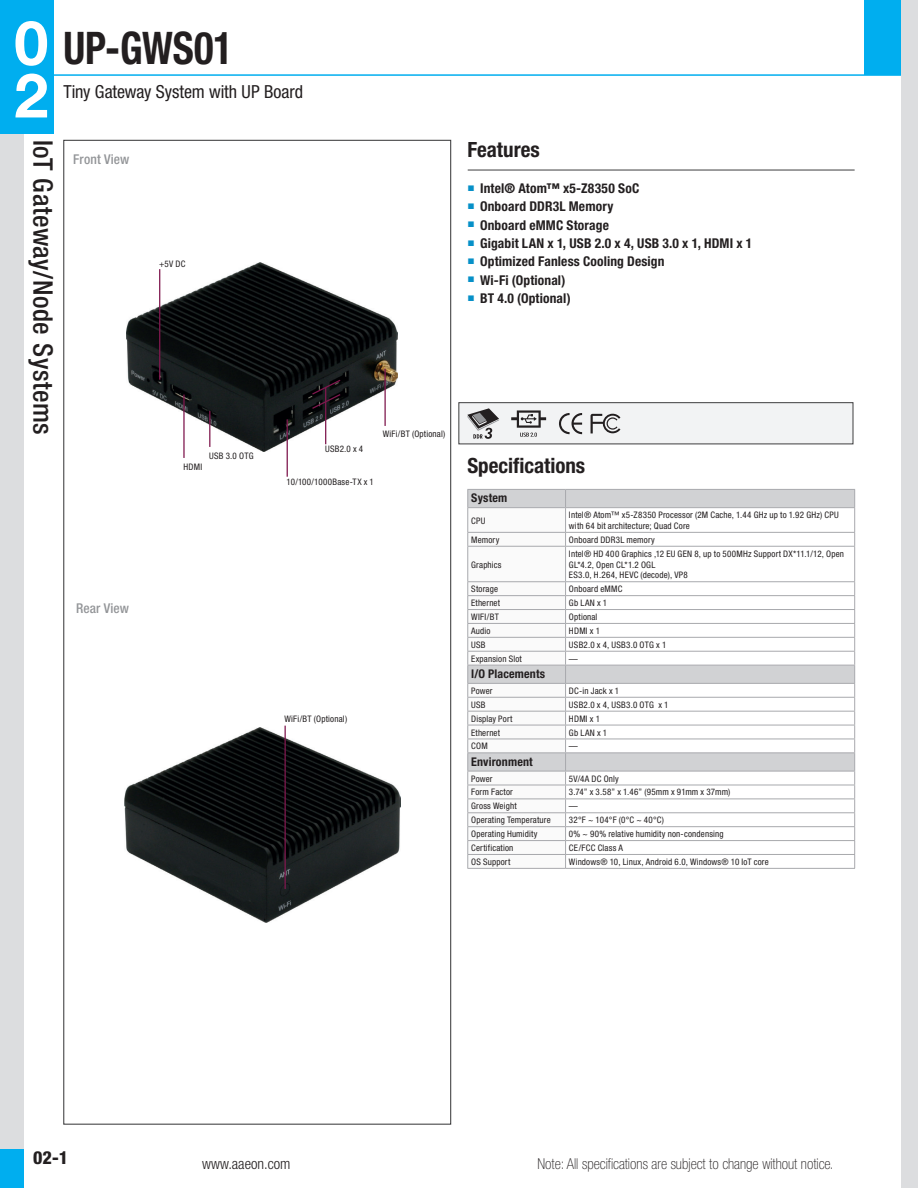
<style>
.page{position:relative;width:918px;height:1188px;background:#fff}
.page>*{position:absolute;margin:0;border:0;box-sizing:border-box;transform-origin:0 0}
.t1{font:700 61.5px/52.5px "Helvetica Neue";color:#fff}
.t2{font:700 condensed 45px "Helvetica Neue";letter-spacing:-.005em;color:#231f20;scale:.9 1}
.t3{font:500 condensed 27px "Helvetica Neue";letter-spacing:.02em;color:#231f20}
.t4{font:700 condensed 21px "Helvetica Neue";color:#231f20}
.t5{font:condensed 18px "Helvetica Neue";letter-spacing:-.005em;color:#231f20}
.t6{font:800 condensed 18px "Helvetica Neue";color:#231f20}
.t7{font:100 condensed 15px "Helvetica Neue";color:#231f20}
.t8{font:300 condensed 15px "Helvetica Neue";color:#231f20}
.t9{font:700 condensed 13.5px "Helvetica Neue";letter-spacing:.01em;color:#231f20}
.t10{font:500 condensed 13.5px "Helvetica Neue";letter-spacing:.005em;color:#939598}
.t11{font:700 condensed 12px "Helvetica Neue";letter-spacing:.015em;color:#231f20}
.t12{font:condensed 9px/10.8px "Helvetica Neue";letter-spacing:.02em;color:#231f20}
</style>
<div class="page">
<hr style="left:468px;top:170px;width:387px;height:1px;background:#3e3e3f">
<div style="left:458px;top:402px;width:395px;height:42px;background:#f2f3f4;border:1px solid #3e3e3f"></div>
<div style="left:566px;top:490px;width:288px;height:17px;background:#d1d2d4"></div>
<svg style="left:566px;top:508px;width:288px;height:360px"></svg>
<hr style="left:565px;top:532px;width:290px;height:1px;background:#a8a9ad">
<hr style="left:565px;top:581px;width:290px;height:1px;background:#a8a9ad">
<hr style="left:565px;top:799px;width:290px;height:1px;background:#a8a9ad">
<hr style="left:565px;top:812px;width:290px;height:1px;background:#a8a9ad">
<hr style="left:854px;top:547px;width:1px;height:34px;background:#a8a9ad">
<hr style="left:467px;top:489px;width:99px;height:1px;background:#a8a9ad">
<hr style="left:566px;top:489px;width:289px;height:1px;background:#a8a9ad">
<svg style="left:854px;top:490px;width:1px;height:56px"></svg>
<hr style="left:565px;top:507px;width:290px;height:1px;background:#a8a9ad">
<hr style="left:565px;top:665px;width:290px;height:1px;background:#a8a9ad">
<hr style="left:565px;top:683px;width:290px;height:1px;background:#a8a9ad">
<hr style="left:565px;top:752px;width:290px;height:1px;background:#a8a9ad">
<svg style="left:854px;top:582px;width:1px;height:286px"></svg>
<hr style="left:565px;top:771px;width:290px;height:1px;background:#a8a9ad">
<hr style="left:565px;top:595px;width:290px;height:1px;background:#a8a9ad">
<hr style="left:565px;top:609px;width:290px;height:1px;background:#a8a9ad">
<hr style="left:565px;top:623px;width:290px;height:1px;background:#a8a9ad">
<hr style="left:565px;top:637px;width:290px;height:1px;background:#a8a9ad">
<hr style="left:565px;top:651px;width:290px;height:1px;background:#a8a9ad">
<hr style="left:565px;top:697px;width:290px;height:1px;background:#a8a9ad">
<hr style="left:565px;top:711px;width:290px;height:1px;background:#a8a9ad">
<hr style="left:565px;top:725px;width:290px;height:1px;background:#a8a9ad">
<hr style="left:565px;top:739px;width:290px;height:1px;background:#a8a9ad">
<hr style="left:565px;top:546px;width:290px;height:1px;background:#a8a9ad">
<hr style="left:565px;top:785px;width:290px;height:1px;background:#a8a9ad">
<hr style="left:467px;top:868px;width:98px;height:1px;background:#a8a9ad">
<hr style="left:565px;top:826px;width:290px;height:1px;background:#a8a9ad">
<hr style="left:565px;top:840px;width:290px;height:1px;background:#a8a9ad">
<hr style="left:565px;top:854px;width:290px;height:1px;background:#a8a9ad">
<hr style="left:565px;top:868px;width:290px;height:1px;background:#a8a9ad">
<svg style="left:467px;top:490px;width:99px;height:378px"></svg>
<hr style="left:467px;top:683px;width:98px;height:1px;background:#a8a9ad">
<hr style="left:467px;top:771px;width:98px;height:1px;background:#a8a9ad">
<svg style="left:559px;top:413px;width:23px;height:21px"></svg>
<svg style="left:591px;top:414px;width:29px;height:19px"></svg>
<svg style="left:467px;top:408px;width:32px;height:31px"></svg>
<svg style="left:511px;top:410px;width:35px;height:27px"></svg>
<img style="left:124px;top:727px;width:276px;height:195px">
<img style="left:127px;top:262px;width:271px;height:190px">
<hr style="left:287px;top:419px;width:1px;height:58px;background:#7f184e">
<hr style="left:384px;top:369px;width:2px;height:57px;background:#7f184e">
<hr style="left:325px;top:387px;width:1px;height:57px;background:#7f184e">
<hr style="left:285px;top:726px;width:1px;height:163px;background:#7f184e">
<svg style="left:311px;top:379px;width:31px;height:31px"></svg>
<hr style="left:159px;top:269px;width:1px;height:111px;background:#7f184e">
<hr style="left:183px;top:395px;width:2px;height:63px;background:#7f184e">
<hr style="left:209px;top:411px;width:1px;height:36px;background:#7f184e">
<div style="left:0;top:133px;width:24px;height:1055px;background:#dcdddf"></div>
<hr style="left:17px;top:74px;width:901px;height:2px;background:#00aeef">
<div style="left:864px;top:0;width:54px;height:75px;background:#00aeef"></div>
<div style="left:901px;top:0;width:17px;height:1188px;background:#dcdddf"></div>
<div style="left:0;top:0;width:54px;height:133px;background:#00aeef"></div>
<div style="left:0;top:1150px;width:24px;height:38px;background:#00aeef"></div>
<h1 class="t1" style="left:14px;top:15px;width:36px">0<br>2</h1>
<h3 class="t3" style="left:59px;top:140px;width:297px;rotate:90deg">IoT Gateway/Node Systems</h3>
<h2 class="t2" style="left:63px;top:20px;width:190px">UP-GWS01</h2>
<h3 class="t5" style="left:63px;top:81px;width:241px">Tiny Gateway System with UP Board</h3>
<h3 class="t10" style="left:73px;top:151px;width:58px">Front View</h3>
<p class="t12" style="left:159px;top:258px;width:28px">+5V DC</p>
<p class="t12" style="left:209px;top:450px;width:46px">USB 3.0 OTG</p>
<p class="t12" style="left:183px;top:461px;width:20px">HDMI</p>
<p class="t12" style="left:325px;top:444px;width:40px">USB2.0 x 4</p>
<p class="t12" style="left:287px;top:476px;width:89px">10/100/1000Base-TX x 1</p>
<p class="t12" style="left:383px;top:429px;width:64px">WiFi/BT (Optional)</p>
<h3 class="t10" style="left:76px;top:600px;width:54px">Rear View</h3>
<p class="t12" style="left:285px;top:713px;width:64px">WiFi/BT (Optional)</p>
<h3 class="t4" style="left:468px;top:136px;width:74px">Features</h3>
<h3 class="t9" style="left:467px;top:180px;width:173px"><sup>■</sup> Intel® Atom™ x5-Z8350 SoC</h3>
<h3 class="t9" style="left:467px;top:198px;width:147px"><sup>■</sup> Onboard DDR3L Memory</h3>
<h3 class="t9" style="left:467px;top:217px;width:143px"><sup>■</sup> Onboard eMMC Storage</h3>
<h3 class="t9" style="left:467px;top:235px;width:287px"><sup>■</sup> Gigabit LAN x 1, USB 2.0 x 4, USB 3.0 x 1, HDMI x 1</h3>
<h3 class="t9" style="left:467px;top:253px;width:199px"><sup>■</sup> Optimized Fanless Cooling Design</h3>
<h3 class="t9" style="left:467px;top:272px;width:100px"><sup>■</sup> Wi-Fi (Optional)</h3>
<h3 class="t9" style="left:467px;top:290px;width:105px"><sup>■</sup> BT 4.0 (Optional)</h3>
<h3 class="t4" style="left:467px;top:453px;width:119px">Specifications</h3>
<h3 class="t11" style="left:471px;top:491px;width:38px">System</h3>
<p class="t12" style="left:471px;top:515px;width:16px">CPU</p>
<p class="t12" style="left:569px;top:510px;width:271px">Intel® Atom™ x5-Z8350 Processor (2M Cache, 1.44 GHz up to 1.92 GHz) CPU with 64 bit architecture; Quad Core</p>
<p class="t12" style="left:471px;top:534px;width:30px">Memory</p>
<p class="t12" style="left:569px;top:534px;width:87px">Onboard DDR3L memory</p>
<p class="t12" style="left:471px;top:559px;width:32px">Graphics</p>
<p class="t12" style="left:569px;top:548px;width:277px">Intel® HD 400 Graphics ,12 EU GEN 8, up to 500MHz Support DX*11.1/12, Open<br>GL*4.2, Open CL*1.2 OGL<br>ES3.0, H.264, HEVC (decode), VP8</p>
<p class="t12" style="left:471px;top:584px;width:28px">Storage</p>
<p class="t12" style="left:569px;top:584px;width:55px">Onboard eMMC</p>
<p class="t12" style="left:471px;top:597px;width:30px">Ethernet</p>
<p class="t12" style="left:569px;top:597px;width:40px">Gb LAN x 1</p>
<p class="t12" style="left:471px;top:611px;width:29px">WIFI/BT</p>
<p class="t12" style="left:569px;top:611px;width:30px">Optional</p>
<p class="t12" style="left:471px;top:625px;width:21px">Audio</p>
<p class="t12" style="left:569px;top:625px;width:33px">HDMI x 1</p>
<p class="t12" style="left:471px;top:639px;width:16px">USB</p>
<p class="t12" style="left:569px;top:639px;width:99px">USB2.0 x 4, USB3.0 OTG x 1</p>
<p class="t12" style="left:471px;top:653px;width:52px">Expansion Slot</p>
<p class="t12" style="left:569px;top:653px;width:10px">—</p>
<h3 class="t11" style="left:471px;top:666px;width:76px">I/O Placements</h3>
<p class="t12" style="left:471px;top:685px;width:23px">Power</p>
<p class="t12" style="left:569px;top:685px;width:52px">DC-in Jack x 1</p>
<p class="t12" style="left:471px;top:699px;width:16px">USB</p>
<p class="t12" style="left:569px;top:699px;width:101px">USB2.0 x 4, USB3.0 OTG x 1</p>
<p class="t12" style="left:471px;top:713px;width:43px">Display Port</p>
<p class="t12" style="left:569px;top:713px;width:33px">HDMI x 1</p>
<p class="t12" style="left:471px;top:727px;width:30px">Ethernet</p>
<p class="t12" style="left:569px;top:727px;width:40px">Gb LAN x 1</p>
<p class="t12" style="left:471px;top:741px;width:18px">COM</p>
<p class="t12" style="left:569px;top:741px;width:10px">—</p>
<h3 class="t11" style="left:471px;top:754px;width:63px">Environment</h3>
<p class="t12" style="left:471px;top:773px;width:23px">Power</p>
<p class="t12" style="left:569px;top:773px;width:51px">5V/4A DC Only</p>
<p class="t12" style="left:471px;top:787px;width:43px">Form Factor</p>
<p class="t12" style="left:569px;top:787px;width:163px">3.74” x 3.58” x 1.46” (95mm x 91mm x 37mm)</p>
<p class="t12" style="left:471px;top:801px;width:47px">Gross Weight</p>
<p class="t12" style="left:569px;top:801px;width:10px">—</p>
<p class="t12" style="left:471px;top:815px;width:81px">Operating Temperature</p>
<p class="t12" style="left:569px;top:815px;width:97px">32°F ~ 104°F (0°C ~ 40°C)</p>
<p class="t12" style="left:471px;top:829px;width:68px">Operating Humidity</p>
<p class="t12" style="left:569px;top:829px;width:156px">0% ~ 90% relative humidity non-condensing</p>
<p class="t12" style="left:471px;top:842px;width:44px">Certification</p>
<p class="t12" style="left:569px;top:842px;width:56px">CE/FCC Class A</p>
<p class="t12" style="left:471px;top:856px;width:41px">OS Support</p>
<p class="t12" style="left:569px;top:856px;width:201px">Windows® 10, Linux, Android 6.0, Windows® 10 IoT core</p>
<h3 class="t6" style="left:33px;top:1146px;width:36px">02-1</h3>
<h3 class="t8" style="left:202px;top:1155px;width:90px">www.aaeon.com</h3>
<h3 class="t7" style="left:537px;top:1155px;width:297px">Note: All specifications are subject to change without notice.</h3>
</div>
